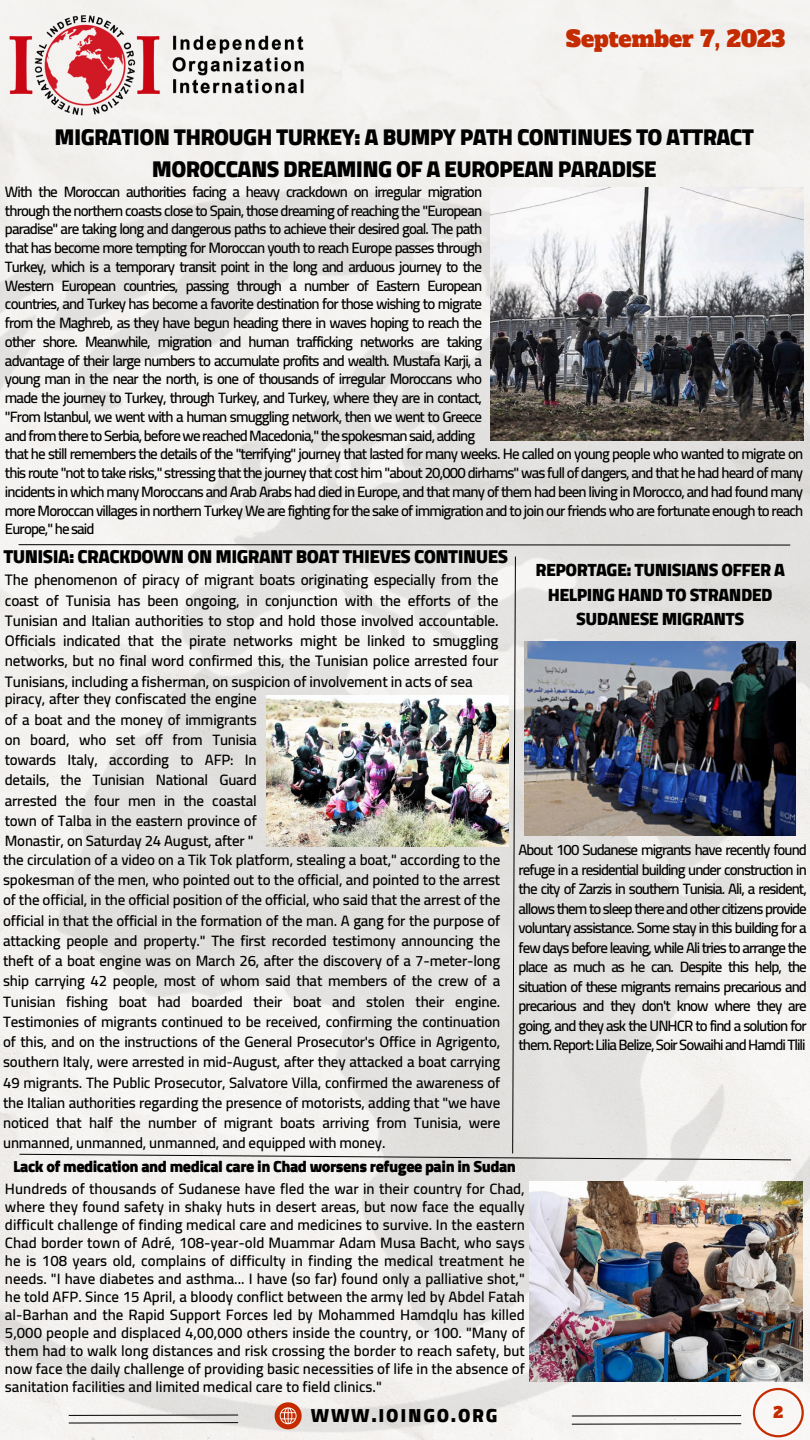
<style>
.page{position:relative;width:810px;height:1440px;background:#fff}
.page>*{position:absolute;margin:0;border:0;box-sizing:border-box;transform-origin:0 0}
.t1{font:900 23.2px/32.2px "Cairo";letter-spacing:-.03em;color:#000;text-align:center}
.t2{font:22px "Alfa Slab One";color:#c42b00}
.t3{font:900 19.2px "Cairo";letter-spacing:.09em;color:#000}
.t4{font:900 19px "Cairo";letter-spacing:-.03em;color:#000}
.t5{font:900 18px/24.8px "Cairo";letter-spacing:-.03em;color:#000;text-align:center}
.t6{font:900 16.2px "Cairo";letter-spacing:-.03em;color:#000}
.t7{font:600 15.3px/20.2px "Cairo";letter-spacing:-.015em;color:#000;text-align:justify}
.t8{font:600 15px/20.2px "Cairo";letter-spacing:-.035em;color:#000;text-align:justify}
.t9{font:15px "Alfa Slab One";color:#c42b00}
</style>
<div class="page">
<img style="left:0;top:165px;width:810px;height:1275px">
<svg style="left:18px;top:544px;width:773px;height:2px;background:#727271"></svg>
<img style="left:491px;top:188px;width:313px;height:253px">
<img style="left:529px;top:1181px;width:273px;height:200px">
<svg style="left:19px;top:556px;width:773px;height:605px"></svg>
<svg style="left:753px;top:1388px;width:51px;height:49px"></svg>
<img style="left:0;top:6px;width:316px;height:118px">
<img style="left:267px;top:695px;width:241px;height:151px">
<svg style="left:68px;top:1414px;width:171px;height:2px"></svg>
<svg style="left:275px;top:1402px;width:27px;height:27px"></svg>
<svg style="left:68px;top:1422px;width:171px;height:2px"></svg>
<svg style="left:571px;top:1415px;width:171px;height:2px"></svg>
<svg style="left:571px;top:1423px;width:171px;height:2px"></svg>
<p class="t2" style="left:566px;top:24px;width:221px">September 7, 2023</p>
<p class="t1" style="left:55px;top:121px;width:701px">MIGRATION THROUGH TURKEY: A BUMPY PATH CONTINUES TO ATTRACT<br>MOROCCANS DREAMING OF A EUROPEAN PARADISE</p>
<p class="t8" style="left:5px;top:182px;width:479px;line-height:18.8px">With the Moroccan authorities facing a heavy crackdown on irregular migration through the northern coasts close to Spain, those dreaming of reaching the "European paradise" are taking long and dangerous paths to achieve their desired goal. The path that has become more tempting for Moroccan youth to reach Europe passes through Turkey, which is a temporary transit point in the long and arduous journey to the Western European countries, passing through a number of Eastern European countries, and Turkey has become a favorite destination for those wishing to migrate from the Maghreb, as they have begun heading there in waves hoping to reach the other shore. Meanwhile, migration and human trafficking networks are taking advantage of their large numbers to accumulate profits and wealth. Mustafa Karji, a young man in the near the north, is one of thousands of irregular Moroccans who made the journey to Turkey, through Turkey, and Turkey, where they are in contact, "From Istanbul, we went with a human smuggling network, then we went to Greece and from there to Serbia, before we reached Macedonia," the spokesman said, adding</p>
<p class="t8" style="left:5px;top:445px;width:800px;line-height:18.8px">that he still remembers the details of the "terrifying" journey that lasted for many weeks. He called on young people who wanted to migrate on this route "not to take risks," stressing that the journey that cost him "about 20,000 dirhams" was full of dangers, and that he had heard of many incidents in which many Moroccans and Arab Arabs had died in Europe, and that many of them had been living in Morocco, and had found many more Moroccan villages in northern Turkey We are fighting for the sake of immigration and to join our friends who are fortunate enough to reach Europe," he said</p>
<p class="t4" style="left:3px;top:545px;width:506px">TUNISIA: CRACKDOWN ON MIGRANT BOAT THIEVES CONTINUES</p>
<p class="t7" style="left:5px;top:570px;width:495px">The phenomenon of piracy of migrant boats originating especially from the coast of Tunisia has been ongoing, in conjunction with the efforts of the Tunisian and Italian authorities to stop and hold those involved accountable.<br>Officials indicated that the pirate networks might be linked to smuggling networks, but no final word confirmed this, the Tunisian police arrested four Tunisians, including a fisherman, on suspicion of involvement in acts of sea</p>
<p class="t8" style="left:5px;top:689px;width:253px">piracy, after they confiscated the engine of a boat and the money of immigrants on board, who set off from Tunisia towards Italy, according to AFP: In details, the Tunisian National Guard arrested the four men in the coastal town of Talba in the eastern province of Monastir, on Saturday 24 August, after "</p>
<p class="t8" style="left:3px;top:850px;width:499px">the circulation of a video on a Tik Tok platform, stealing a boat," according to the spokesman of the men, who pointed out to the official, and pointed to the arrest of the official, in the official position of the official, who said that the arrest of the official in that the official in the formation of the man. A gang for the purpose of attacking people and property." The first recorded testimony announcing the theft of a boat engine was on March 26, after the discovery of a 7-meter-long ship carrying 42 people, most of whom said that members of the crew of a Tunisian fishing boat had boarded their boat and stolen their engine.<br>Testimonies of migrants continued to be received, confirming the continuation of this, and on the instructions of the General Prosecutor's Office in Agrigento, southern Italy, were arrested in mid-August, after they attacked a boat carrying 49 migrants. The Public Prosecutor, Salvatore Villa, confirmed the awareness of the Italian authorities regarding the presence of motorists, adding that "we have noticed that half the number of migrant boats arriving from Tunisia, were unmanned, unmanned, unmanned, and equipped with money.</p>
<p class="t5" style="left:535px;top:557px;width:251px">REPORTAGE: TUNISIANS OFFER A<br>HELPING HAND TO STRANDED<br>SUDANESE MIGRANTS</p>
<p class="t8" style="left:519px;top:840px;width:290px;line-height:19.5px">About 100 Sudanese migrants have recently found refuge in a residential building under construction in the city of Zarzis in southern Tunisia. Ali, a resident, allows them to sleep there and other citizens provide voluntary assistance. Some stay in this building for a few days before leaving, while Ali tries to arrange the place as much as he can. Despite this help, the situation of these migrants remains precarious and precarious and they don't know where they are going, and they ask the UNHCR to find a solution for them. Report: Lilia Belize, Soir Sowaihi and Hamdi Tlili</p>
<p class="t6" style="left:13px;top:1157px;width:505px">Lack of medication and medical care in Chad worsens refugee pain in Sudan</p>
<p class="t8" style="left:5px;top:1180px;width:521px;line-height:18px">Hundreds of thousands of Sudanese have fled the war in their country for Chad, where they found safety in shaky huts in desert areas, but now face the equally difficult challenge of finding medical care and medicines to survive. In the eastern Chad border town of Adré, 108-year-old Muammar Adam Musa Bacht, who says he is 108 years old, complains of difficulty in finding the medical treatment he needs. "I have diabetes and asthma... I have (so far) found only a palliative shot," he told AFP. Since 15 April, a bloody conflict between the army led by Abdel Fatah al-Barhan and the Rapid Support Forces led by Mohammed Hamdqlu has killed 5,000 people and displaced 4,00,000 others inside the country, or 100. "Many of them had to walk long distances and risk crossing the border to reach safety, but now face the daily challenge of providing basic necessities of life in the absence of sanitation facilities and limited medical care to field clinics."</p>
<p class="t3" style="left:311px;top:1404px;width:188px">WWW.IOINGO.ORG</p>
<p class="t9" style="left:773px;top:1402px;width:11px">2</p>
</div>
